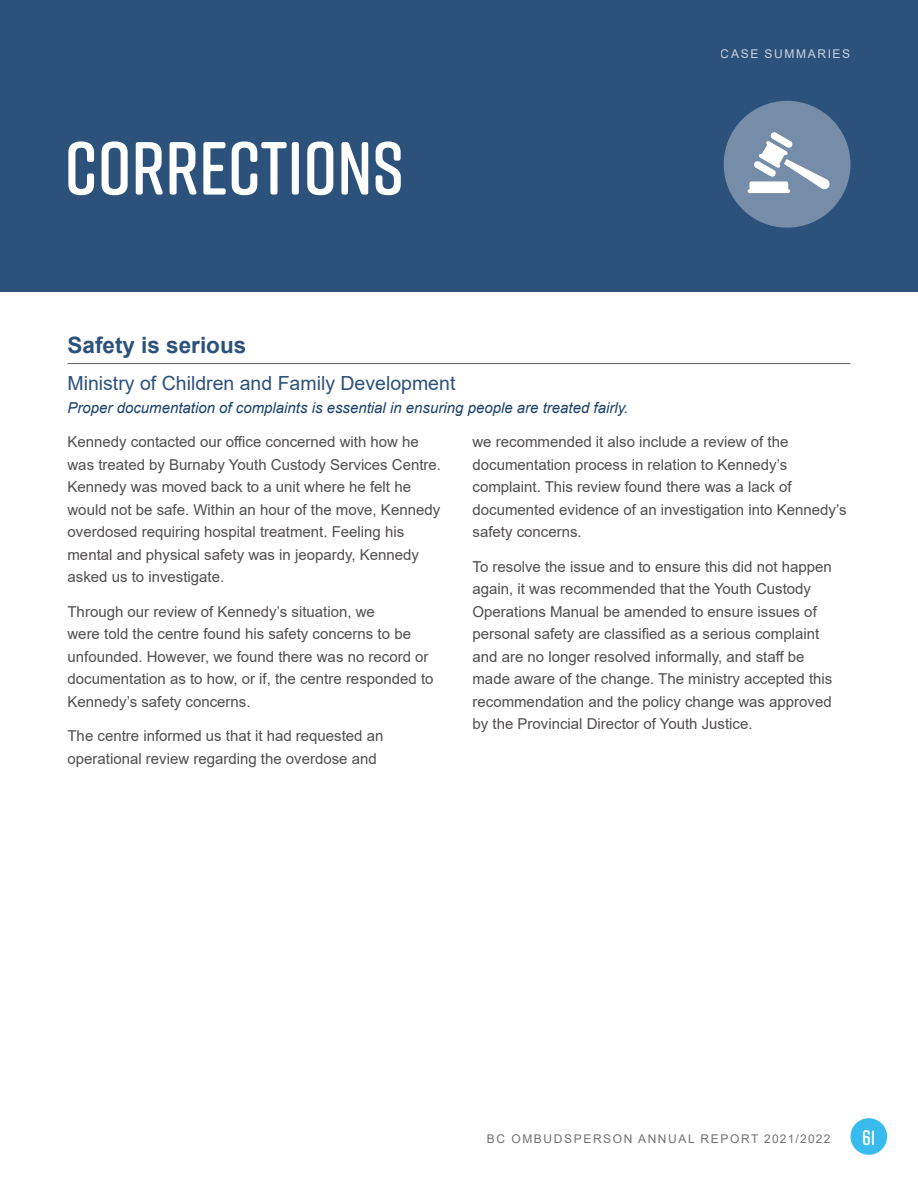
<style>
.page{position:relative;width:918px;height:1188px;background:#fff}
.page>*{position:absolute;margin:0;border:0;box-sizing:border-box;transform-origin:0 0}
.t1{font:600 75px "Rift Soft";color:#fff}
.t2{font:700 22.5px "Arial";color:#2c517b}
.t3{font:600 21px "Rift Soft";color:#fff}
.t4{font:19.5px "Arial";color:#2c517b}
.t5{font:15px/22.5px "Arial";color:#504d4d}
.t6{font:italic 15px "Arial";color:#1a426c}
.t7{font:12px "Arial";letter-spacing:.135em;color:#737171}
.t8{font:12px "Arial";letter-spacing:.135em;color:#fff}
</style>
<div class="page">
<div style="left:0;top:0;width:918px;height:292px;background:#2c517b"></div>
<div style="left:724px;top:101px;width:126px;height:127px;background:#758da9;border-radius:50%"></div>
<svg style="left:748px;top:132px;width:82px;height:61px"></svg>
<div style="left:851px;top:1118px;width:36px;height:37px;background:#39bced;border-radius:50%"></div>
<hr style="left:68px;top:363px;width:782px;height:1px;background:#616162">
<h1 class="t1" style="left:64px;top:115px;width:341px">CORRECTIONS</h1>
<p class="t8" style="left:721px;top:46px;width:131px">CASE SUMMARIES</p>
<h2 class="t2" style="left:68px;top:330px;width:180px">Safety is serious</h2>
<h3 class="t4" style="left:68px;top:370px;width:389px">Ministry of Children and Family Development</h3>
<p class="t6" style="left:68px;top:398px;width:562px">Proper documentation of complaints is essential in ensuring people are treated fairly.</p>
<p class="t5" style="left:68px;top:431px;width:375px">Kennedy contacted our office concerned with how he was treated by Burnaby Youth Custody Services Centre.<br>Kennedy was moved back to a unit where he felt he would not be safe. Within an hour of the move, Kennedy overdosed requiring hospital treatment. Feeling his mental and physical safety was in jeopardy, Kennedy asked us to investigate.</p>
<p class="t5" style="left:68px;top:600px;width:368px">Through our review of Kennedy’s situation, we<br>were told the centre found his safety concerns to be unfounded. However, we found there was no record or documentation as to how, or if, the centre responded to Kennedy’s safety concerns.</p>
<p class="t5" style="left:68px;top:725px;width:318px">The centre informed us that it had requested an operational review regarding the overdose and</p>
<p class="t5" style="left:472px;top:431px;width:376px">we recommended it also include a review of the documentation process in relation to Kennedy’s complaint. This review found there was a lack of documented evidence of an investigation into Kennedy’s safety concerns.</p>
<p class="t5" style="left:472px;top:555px;width:361px">To resolve the issue and to ensure this did not happen again, it was recommended that the Youth Custody Operations Manual be amended to ensure issues of personal safety are classified as a serious complaint and are no longer resolved informally, and staff be made aware of the change. The ministry accepted this recommendation and the policy change was approved by the Provincial Director of Youth Justice.</p>
<p class="t7" style="left:487px;top:1130px;width:345px">BC OMBUDSPERSON ANNUAL REPORT 2021/2022</p>
<h3 class="t3" style="left:862px;top:1122px;width:15px">61</h3>
</div>
